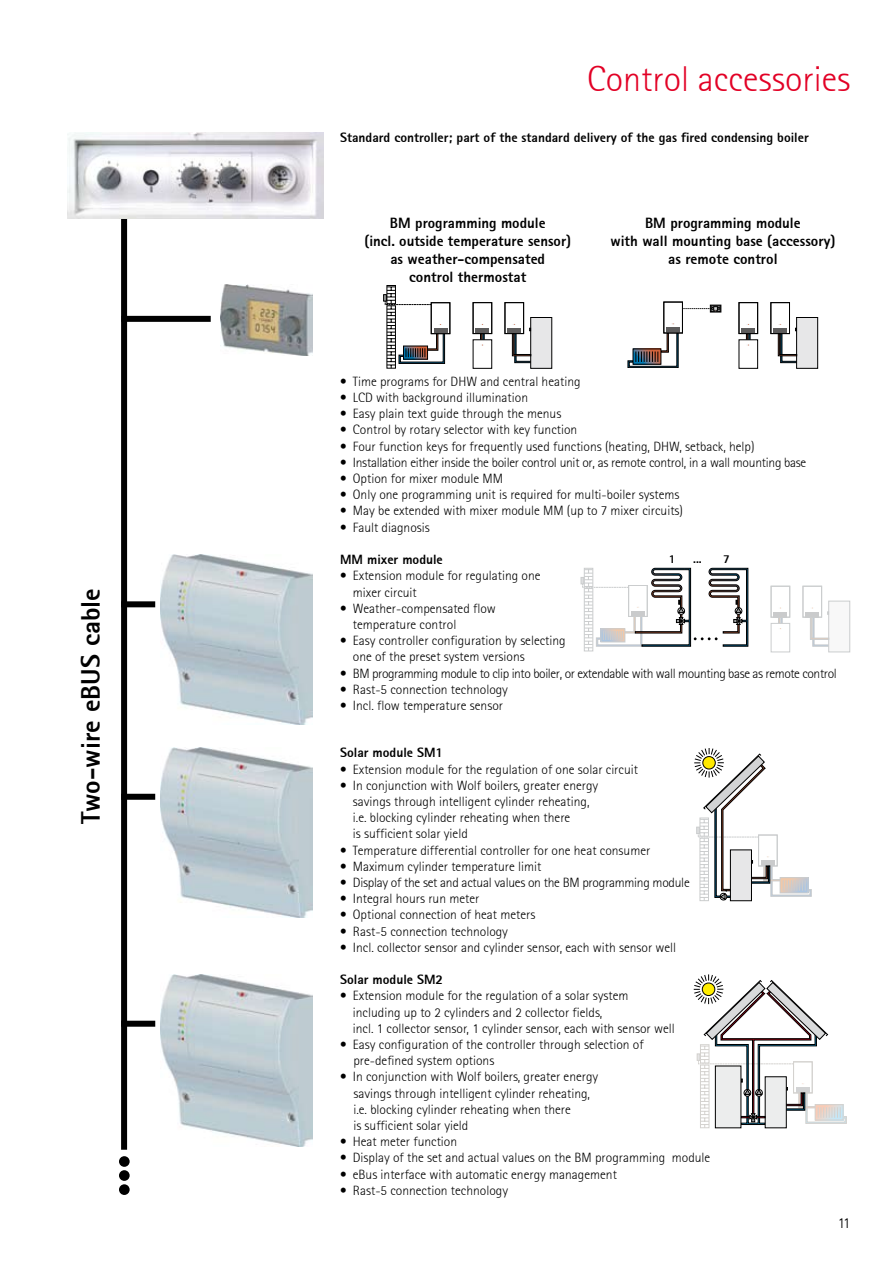
<style>
.page{position:relative;width:893px;height:1263px;background:#fff}
.page>*{position:absolute;margin:0;border:0;box-sizing:border-box;transform-origin:0 0}
.t1{font:36px "Rotis Sans Serif Light 45";color:#e20025}
.t2{font:27px "Rotis Sans Serif Extra Bold 75";color:#000}
.t3{font:15px "Rotis Sans Serif Extra Bold 75";color:#000}
.t4{font:15px "Rotis Sans Serif Light 45";color:#000}
.t5{font:13.5px/16.2px "Rotis Sans Serif Light 45";color:#000}
.t6{font:13.5px "Rotis Sans Serif Light 45";letter-spacing:-.02em;color:#000}
.t7{font:13.5px "Rotis Sans Serif Extra Bold 75";color:#000}
.t8{font:13.5px "Rotis Sans Serif Light 45";letter-spacing:-.03em;color:#000}
.t9{font:12px "Rotis Sans Serif Extra Bold 75";color:#000}
</style>
<div class="page">
<div style="left:121px;top:214px;width:6px;height:936px;background:#000"></div>
<div style="left:119px;top:1156px;width:11px;height:11px;background:#000;border-radius:50%"></div>
<div style="left:119px;top:1170px;width:11px;height:11px;background:#000;border-radius:50%"></div>
<div style="left:119px;top:1184px;width:11px;height:11px;background:#000;border-radius:50%"></div>
<img style="left:68px;top:133px;width:255px;height:85px">
<svg style="left:581px;top:568px;width:167px;height:83px"></svg>
<div style="left:828px;top:601px;width:22px;height:51px;background:#f8f8f8;border:1px solid #cbcdce"></div>
<div style="left:805px;top:612px;width:14px;height:5px;background:#cacbcc"></div>
<div style="left:803px;top:586px;width:19px;height:31px;border:1px solid #cbcdce"></div>
<div style="left:773px;top:612px;width:14px;height:5px;background:#cacbcc"></div>
<div style="left:771px;top:586px;width:19px;height:31px;border:1px solid #cbcdce"></div>
<div style="left:771px;top:623px;width:19px;height:29px;background:#fff;border:1px solid #cbcdce"></div>
<svg style="left:810px;top:607px;width:19px;height:40px"></svg>
<svg style="left:778px;top:617px;width:4px;height:12px"></svg>
<div style="left:121px;top:601px;width:34px;height:6px;background:#000"></div>
<img style="left:160px;top:554px;width:153px;height:171px">
<svg style="left:694px;top:748px;width:118px;height:153px"></svg>
<img style="left:160px;top:747px;width:153px;height:170px">
<div style="left:121px;top:794px;width:34px;height:6px;background:#000"></div>
<svg style="left:694px;top:974px;width:153px;height:154px"></svg>
<img style="left:160px;top:974px;width:153px;height:172px">
<div style="left:121px;top:1021px;width:34px;height:6px;background:#000"></div>
<img style="left:221px;top:284px;width:92px;height:71px">
<div style="left:121px;top:316px;width:90px;height:6px;background:#000"></div>
<svg style="left:383px;top:285px;width:62px;height:84px"></svg>
<div style="left:434px;top:328px;width:13px;height:6px;background:#5d5c5c"></div>
<div style="left:431px;top:302px;width:19px;height:32px;border:1px solid #000"></div>
<div style="left:530px;top:317px;width:22px;height:52px;background:#e7e7e8;border:1px solid #000"></div>
<div style="left:507px;top:328px;width:14px;height:6px;background:#5d5c5c"></div>
<div style="left:505px;top:302px;width:19px;height:32px;border:1px solid #000"></div>
<div style="left:475px;top:328px;width:14px;height:6px;background:#5d5c5c"></div>
<div style="left:473px;top:302px;width:19px;height:32px;border:1px solid #000"></div>
<svg style="left:512px;top:324px;width:19px;height:39px"></svg>
<svg style="left:480px;top:333px;width:4px;height:13px"></svg>
<svg style="left:627px;top:332px;width:52px;height:36px"></svg>
<div style="left:666px;top:328px;width:14px;height:5px;background:#5d5c5c"></div>
<div style="left:664px;top:302px;width:19px;height:31px;border:1px solid #000"></div>
<svg style="left:711px;top:305px;width:9px;height:2px"></svg>
<svg style="left:681px;top:307px;width:39px;height:5px"></svg>
<div style="left:796px;top:317px;width:22px;height:52px;background:#e7e7e8;border:1px solid #000"></div>
<div style="left:773px;top:328px;width:14px;height:6px;background:#5d5c5c"></div>
<div style="left:771px;top:302px;width:19px;height:32px;border:1px solid #000"></div>
<div style="left:741px;top:328px;width:14px;height:6px;background:#5d5c5c"></div>
<div style="left:739px;top:302px;width:19px;height:32px;border:1px solid #000"></div>
<div style="left:739px;top:340px;width:19px;height:29px;background:#fff;border:1px solid #000"></div>
<svg style="left:778px;top:324px;width:19px;height:39px"></svg>
<svg style="left:746px;top:333px;width:4px;height:13px"></svg>
<h2 class="t2" style="left:74px;top:824px;width:237px;rotate:-90deg">Two-wire eBUS cable</h2>
<h1 class="t1" style="left:587px;top:58px;width:265px">Control accessories</h1>
<p class="t7" style="left:340px;top:128px;width:470px">Standard controller; part of the standard delivery of the gas fired condensing boiler</p>
<p class="t3" style="left:390px;top:213px;width:157px">BM programming module</p>
<p class="t3" style="left:645px;top:213px;width:157px">BM programming module</p>
<p class="t3" style="left:364px;top:231px;width:208px">(incl. outside temperature sensor)</p>
<p class="t3" style="left:610px;top:231px;width:226px">with wall mounting base (accessory)</p>
<p class="t3" style="left:390px;top:249px;width:156px">as weather-compensated</p>
<p class="t3" style="left:668px;top:249px;width:111px">as remote control</p>
<p class="t3" style="left:409px;top:267px;width:118px">control thermostat</p>
<p class="t5" style="left:340px;top:373px;width:242px">• Time programs for DHW and central heating</p>
<p class="t5" style="left:340px;top:389px;width:189px">• LCD with background illumination</p>
<p class="t5" style="left:340px;top:406px;width:223px">• Easy plain text guide through the menus</p>
<p class="t5" style="left:340px;top:422px;width:239px">• Control by rotary selector with key function</p>
<p class="t5" style="left:340px;top:438px;width:416px">• Four function keys for frequently used functions (heating, DHW, setback, help)</p>
<p class="t6" style="left:340px;top:455px;width:468px">• Installation either inside the boiler control unit or, as remote control, in a wall mounting base</p>
<p class="t5" style="left:340px;top:470px;width:164px">• Option for mixer module MM</p>
<p class="t5" style="left:340px;top:487px;width:341px">• Only one programming unit is required for multi-boiler systems</p>
<p class="t5" style="left:340px;top:503px;width:344px">• May be extended with mixer module MM (up to 7 mixer circuits)</p>
<p class="t5" style="left:340px;top:519px;width:91px">• Fault diagnosis</p>
<p class="t7" style="left:340px;top:551px;width:104px">MM mixer module</p>
<p class="t5" style="left:353px;top:568px;width:189px;text-indent:-13px">• Extension module for regulating one mixer circuit</p>
<p class="t5" style="left:353px;top:600px;width:144px;text-indent:-13px">• Weather-compensated flow temperature control</p>
<p class="t5" style="left:353px;top:632px;width:214px;text-indent:-13px">• Easy controller configuration by selecting one of the preset system versions</p>
<p class="t8" style="left:340px;top:665px;width:498px">• BM programming module to clip into boiler, or extendable with wall mounting base as remote control</p>
<p class="t5" style="left:340px;top:681px;width:169px">• Rast-5 connection technology</p>
<p class="t5" style="left:340px;top:697px;width:164px">• Incl. flow temperature sensor</p>
<p class="t9" style="left:669px;top:551px;width:8px">1</p>
<p class="t9" style="left:693px;top:551px;width:10px">...</p>
<p class="t9" style="left:723px;top:551px;width:8px">7</p>
<p class="t7" style="left:340px;top:744px;width:105px">Solar module SM1</p>
<p class="t5" style="left:340px;top:761px;width:299px">• Extension module for the regulation of one solar circuit</p>
<p class="t5" style="left:353px;top:777px;width:247px;text-indent:-13px">• In conjunction with Wolf boilers, greater energy savings through intelligent cylinder reheating, i.e. blocking cylinder reheating when there<br>is sufficient solar yield</p>
<p class="t5" style="left:340px;top:842px;width:312px">• Temperature differential controller for one heat consumer</p>
<p class="t5" style="left:340px;top:858px;width:203px">• Maximum cylinder temperature limit</p>
<p class="t6" style="left:340px;top:875px;width:351px">• Display of the set and actual values on the BM programming module</p>
<p class="t5" style="left:340px;top:890px;width:141px">• Integral hours run meter</p>
<p class="t5" style="left:340px;top:907px;width:197px">• Optional connection of heat meters</p>
<p class="t5" style="left:340px;top:923px;width:169px">• Rast-5 connection technology</p>
<p class="t5" style="left:340px;top:939px;width:338px">• Incl. collector sensor and cylinder sensor, each with sensor well</p>
<p class="t7" style="left:340px;top:971px;width:105px">Solar module SM2</p>
<p class="t5" style="left:353px;top:988px;width:323px;text-indent:-13px">• Extension module for the regulation of a solar system including up to 2 cylinders and 2 collector fields,<br>incl. 1 collector sensor, 1 cylinder sensor, each with sensor well</p>
<p class="t5" style="left:353px;top:1036px;width:292px;text-indent:-13px">• Easy configuration of the controller through selection of pre-defined system options</p>
<p class="t5" style="left:353px;top:1069px;width:246px;text-indent:-13px">• In conjunction with Wolf boilers, greater energy savings through intelligent cylinder reheating, i.e. blocking cylinder reheating when there<br>is sufficient solar yield</p>
<p class="t5" style="left:340px;top:1133px;width:119px">• Heat meter function</p>
<p class="t5" style="left:340px;top:1150px;width:372px">• Display of the set and actual values on the BM programming module</p>
<p class="t5" style="left:340px;top:1166px;width:278px">• eBus interface with automatic energy management</p>
<p class="t5" style="left:340px;top:1182px;width:169px">• Rast-5 connection technology</p>
<p class="t4" style="left:838px;top:1214px;width:14px">11</p>
</div>
